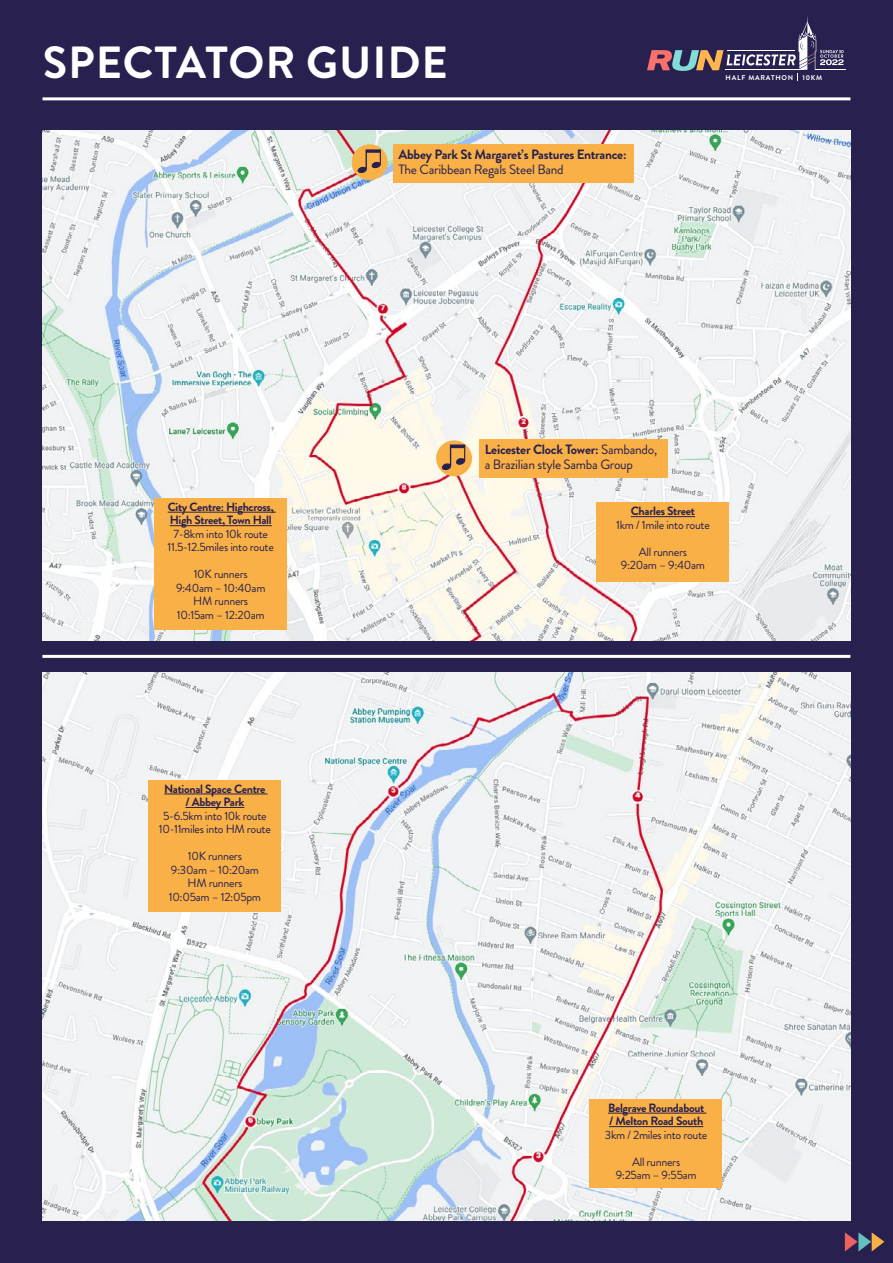
<style>
.page{position:relative;width:893px;height:1263px;background:#28204f}
.page>*{position:absolute;margin:0;border:0;box-sizing:border-box;transform-origin:0 0}
.t1{font:700 45px "Brandon Grotesque";letter-spacing:.02em;color:#fff}
.t2{font:13.5px/15px "Brandon Grotesque";letter-spacing:-.02em;color:#28204f}
.t3{font:700 13.5px "Brandon Grotesque";letter-spacing:-.02em;color:#28204f}
.t4{font:12px/13.5px "Brandon Grotesque";letter-spacing:-.025em;color:#28204f;text-align:center}
.t5{font:700 12px/13.5px "Brandon Grotesque";letter-spacing:-.025em;color:#28204f}
.t6{font:700 7.05px "Brandon Grotesque";letter-spacing:.105em;color:#fff}
.s1{font-weight:700}
</style>
<div class="page">
<hr style="left:815px;top:69px;width:30px;height:1px;background:#fff">
<svg style="left:647px;top:16px;width:197px;height:65px"></svg>
<hr style="left:43px;top:97px;width:807px;height:3px;background:#fff">
<hr style="left:42px;top:655px;width:808px;height:3px;background:#fff">
<svg style="left:845px;top:1232px;width:39px;height:19px"></svg>
<img style="left:42px;top:130px;width:808px;height:511px">
<div style="left:154px;top:498px;width:132px;height:131px;background:#f8b047"></div>
<hr style="left:168px;top:512px;width:108px;height:1px;background:#28204f">
<hr style="left:170px;top:525px;width:102px;height:1px;background:#28204f">
<svg style="left:436px;top:440px;width:36px;height:36px"></svg>
<svg style="left:439px;top:444px;width:26px;height:27px"></svg>
<img style="left:42px;top:673px;width:808px;height:547px">
<div style="left:596px;top:503px;width:133px;height:79px;background:#f8b047"></div>
<hr style="left:631px;top:516px;width:64px;height:1px;background:#28204f">
<div style="left:479px;top:439px;width:189px;height:39px;background:#f8b047"></div>
<div style="left:352px;top:144px;width:36px;height:36px;background:#f8b047;border-radius:50%"></div>
<svg style="left:354px;top:149px;width:27px;height:25px"></svg>
<div style="left:393px;top:144px;width:240px;height:39px;background:#f8b047"></div>
<div style="left:148px;top:780px;width:133px;height:131px;background:#f8b047"></div>
<hr style="left:164px;top:794px;width:104px;height:1px;background:#28204f">
<hr style="left:185px;top:807px;width:59px;height:1px;background:#28204f">
<div style="left:589px;top:1099px;width:133px;height:89px;background:#f8b047"></div>
<hr style="left:608px;top:1113px;width:98px;height:1px;background:#28204f">
<hr style="left:609px;top:1126px;width:94px;height:1px;background:#28204f">
<h1 class="t1" style="left:43px;top:31px;width:407px">SPECTATOR GUIDE</h1>
<p class="t3" style="left:398px;top:145px;width:230px">Abbey Park St Margaret’s Pastures Entrance:</p>
<p class="t2" style="left:398px;top:162px;width:167px">The Caribbean Regals Steel Band</p>
<p class="t6" style="left:726px;top:72px;width:69px">HALF MARATHON</p>
<p class="t6" style="left:802px;top:72px;width:21px">10KM</p>
<p class="t5" style="left:168px;top:500px;width:108px">City Centre: Highcross,<br>High Street, Town Hall</p>
<p class="t4" style="left:168px;top:527px;width:108px">7-8km into 10k route<br>11.5-12.5miles into route</p>
<p class="t4" style="left:176px;top:568px;width:91px">10K runners<br>9:40am – 10:40am<br>HM runners<br>10:15am – 12:20am</p>
<p class="t5" style="left:164px;top:782px;width:103px;text-align:center">National Space Centre / Abbey Park</p>
<p class="t4" style="left:159px;top:809px;width:113px">5-6.5km into 10k route<br>10-11miles into HM route</p>
<p class="t4" style="left:169px;top:849px;width:94px">10K runners<br>9:30am – 10:20am<br>HM runners<br>10:05am – 12:05pm</p>
<p class="t2" style="left:485px;top:442px;width:174px"><span class="s1">Leicester Clock Tower:</span> Sambando, a Brazilian style Samba Group</p>
<p class="t5" style="left:631px;top:505px;width:66px">Charles Street</p>
<p class="t4" style="left:616px;top:518px;width:95px">1km / 1mile into route</p>
<p class="t4" style="left:621px;top:545px;width:86px">All runners<br>9:20am – 9:40am</p>
<p class="t5" style="left:608px;top:1101px;width:98px">Belgrave Roundabout / Melton Road South</p>
<p class="t4" style="left:605px;top:1128px;width:104px">3km / 2miles into route</p>
<p class="t4" style="left:616px;top:1155px;width:83px">All runners<br>9:25am – 9:55am</p>
</div>
